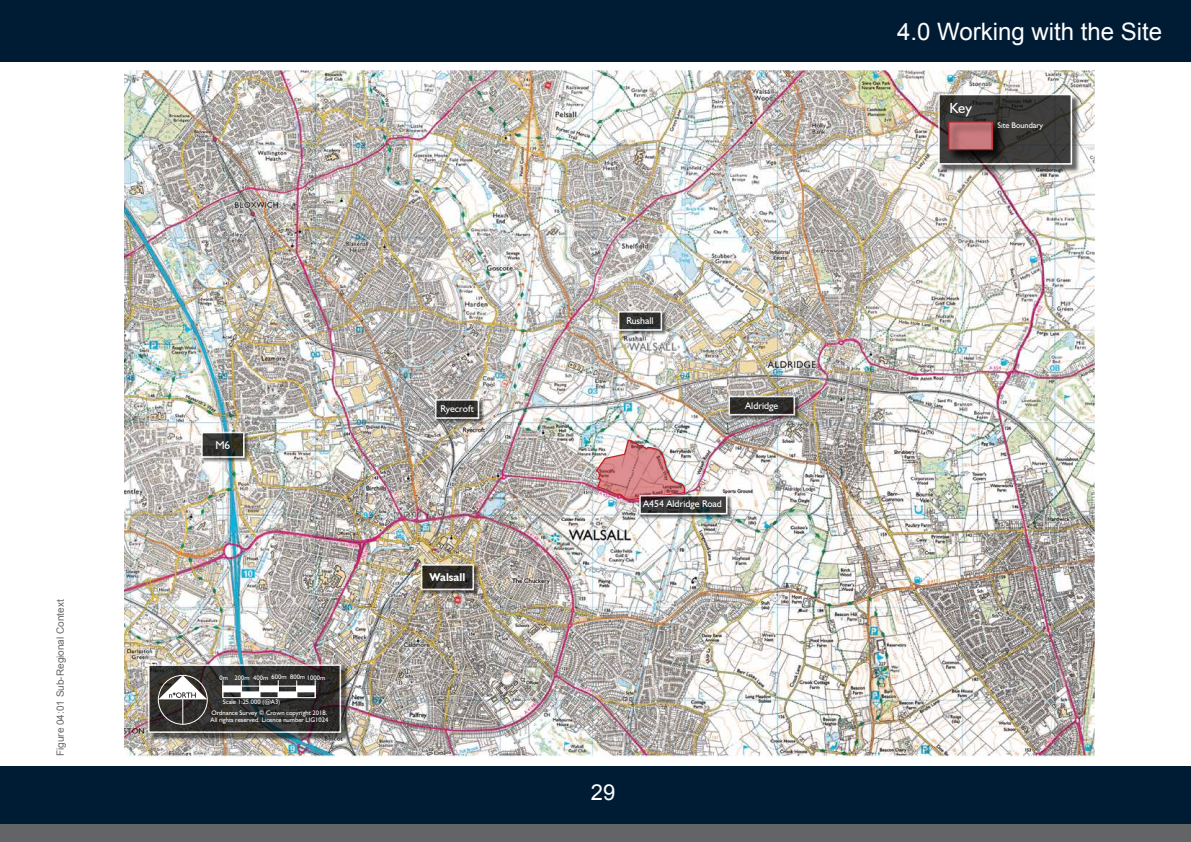
<style>
.page{position:relative;width:1191px;height:842px;background:#fff}
.page>*{position:absolute;margin:0;border:0;box-sizing:border-box;transform-origin:0 0}
.t1{font:24px "Arial";color:#fff}
.t2{font:22px "Arial";color:#fff}
.t3{font:14.7px "Humanist 521 BT";color:#fff}
.t4{font:700 11.4px "Humanist 521 BT";color:#fff}
.t5{font:11.4px "Humanist 521 BT";color:#fff}
.t6{font:10px "Arial";color:#636466}
.t7{font:9.8px "Humanist 521 BT";color:#fff}
.t8{font:8.1px "Humanist 521 BT";color:#fff}
.t9{font:6.5px/7.8px "Humanist 521 BT";color:#fff}
</style>
<div class="page">
<div style="left:0;top:767px;width:1191px;height:75px;background:#001c35"></div>
<div style="left:0;top:824px;width:1191px;height:18px;background:#636466"></div>
<div style="left:0;top:0;width:1191px;height:62px;background:#001c35"></div>
<img style="left:125px;top:71px;width:969px;height:685px">
<img style="left:595px;top:439px;width:90px;height:61px">
<img style="left:200px;top:430px;width:51px;height:34px">
<svg style="left:204px;top:435px;width:38px;height:20px"></svg>
<div style="left:201px;top:432px;width:44px;height:26px;border:2px solid #fff"></div>
<img style="left:419px;top:563px;width:61px;height:33px">
<svg style="left:424px;top:567px;width:47px;height:20px"></svg>
<div style="left:421px;top:564px;width:53px;height:26px;border:2px solid #fff"></div>
<img style="left:638px;top:493px;width:95px;height:27px">
<svg style="left:642px;top:498px;width:82px;height:13px"></svg>
<div style="left:639px;top:495px;width:88px;height:19px;border:2px solid #fff"></div>
<img style="left:727px;top:394px;width:74px;height:27px">
<svg style="left:731px;top:399px;width:61px;height:13px"></svg>
<div style="left:728px;top:396px;width:67px;height:19px;border:2px solid #fff"></div>
<img style="left:616px;top:310px;width:52px;height:27px">
<svg style="left:621px;top:314px;width:38px;height:14px"></svg>
<div style="left:618px;top:311px;width:44px;height:20px;border:2px solid #fff"></div>
<img style="left:433px;top:398px;width:52px;height:27px">
<svg style="left:438px;top:402px;width:38px;height:14px"></svg>
<div style="left:435px;top:399px;width:44px;height:20px;border:2px solid #fff"></div>
<img style="left:938px;top:94px;width:143px;height:80px">
<svg style="left:941px;top:97px;width:128px;height:65px;background:#3a3938"></svg>
<div style="left:938px;top:94px;width:134px;height:71px;border:2px solid #fff"></div>
<img style="left:945px;top:118px;width:62px;height:46px">
<div style="left:948px;top:121px;width:44px;height:29px;border:1px solid #bf2026"></div>
<img style="left:149px;top:665px;width:200px;height:76px">
<svg style="left:151px;top:667px;width:187px;height:63px;background:#333231"></svg>
<div style="left:148px;top:664px;width:193px;height:69px;border:2px solid #fff"></div>
<svg style="left:158px;top:675px;width:49px;height:49px"></svg>
<svg style="left:315px;top:680px;width:1px;height:18px"></svg>
<div style="left:223px;top:686px;width:18px;height:6px;background:#fff"></div>
<div style="left:241px;top:692px;width:19px;height:5px;background:#fff"></div>
<div style="left:260px;top:686px;width:18px;height:6px;background:#fff"></div>
<div style="left:278px;top:692px;width:19px;height:5px;background:#fff"></div>
<div style="left:297px;top:686px;width:18px;height:6px;background:#fff"></div>
<div style="left:223px;top:686px;width:92px;height:12px;border:1px solid #fff"></div>
<h3 class="t6" style="left:54px;top:756px;width:158px;rotate:-90deg">Figure 04:01 Sub-Regional Context</h3>
<h3 class="t5" style="left:215px;top:438px;width:16px">M6</h3>
<p class="t9" style="left:220px;top:673px;width:107px">0m 200m 400m 600m 800m 1000m</p>
<p class="t9" style="left:223px;top:697px;width:59px">Scale 1:25,000 (@A3)</p>
<p class="t9" style="left:211px;top:708px;width:119px">Ordnance Survey © Crown copyright 2018.<br>All rights reserved. Licence number LIG1024</p>
<h3 class="t7" style="left:440px;top:403px;width:35px">Ryecroft</h3>
<h3 class="t4" style="left:429px;top:570px;width:37px">Walsall</h3>
<h3 class="t7" style="left:626px;top:315px;width:29px">Rushall</h3>
<h3 class="t7" style="left:745px;top:399px;width:35px">Aldridge</h3>
<h3 class="t7" style="left:643px;top:498px;width:80px">A454 Aldridge Road</h3>
<h2 class="t2" style="left:591px;top:778px;width:26px">29</h2>
<h1 class="t1" style="left:897px;top:16px;width:267px">4.0 Working with the Site</h1>
<h3 class="t3" style="left:949px;top:99px;width:24px">Key</h3>
<p class="t8" style="left:997px;top:120px;width:47px">Site Boundary</p>
</div>
